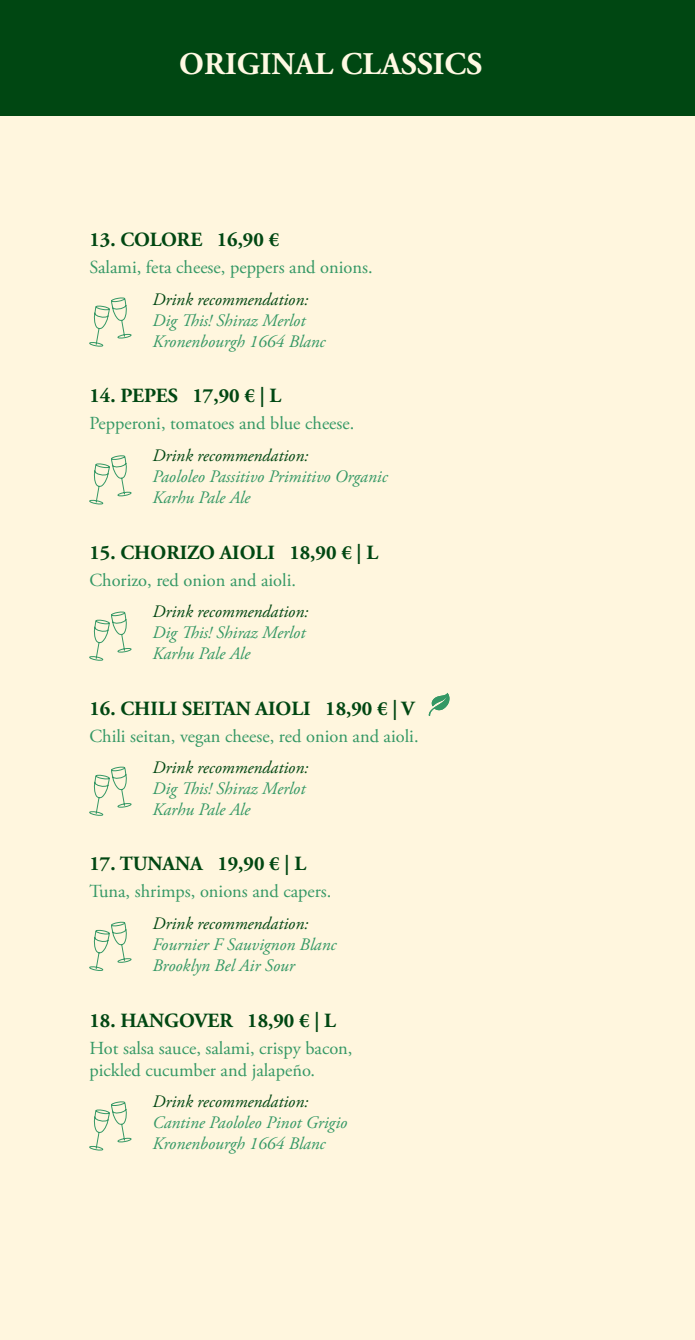
<style>
.page{position:relative;width:695px;height:1340px;background:#fff}
.page>*{position:absolute;margin:0;border:0;box-sizing:border-box;transform-origin:0 0}
.t1{font:700 31.5px "Adobe Garamond Pro";color:#fff9e3}
.t2{font:700 20.12px "Adobe Garamond Pro";color:#004712}
.t3{font:18.38px/22.1px "Adobe Garamond Pro";color:#349865}
.t4{font:italic 17.5px/21px "Adobe Garamond Pro";color:#349865}
.t5{font:italic 17.5px "Adobe Garamond Pro";color:#004712}
</style>
<div class="page">
<div style="left:0;top:0;width:694px;height:1339px;background:#fff6de"></div>
<div style="left:0;top:0;width:694px;height:116px;background:#004712"></div>
<svg style="left:89px;top:455px;width:43px;height:49px"></svg>
<svg style="left:89px;top:611px;width:43px;height:49px"></svg>
<svg style="left:89px;top:766px;width:43px;height:49px"></svg>
<svg style="left:89px;top:921px;width:43px;height:49px"></svg>
<svg style="left:89px;top:297px;width:43px;height:49px"></svg>
<svg style="left:89px;top:1101px;width:43px;height:49px"></svg>
<svg style="left:428px;top:692px;width:21px;height:24px"></svg>
<h1 class="t1" style="left:179px;top:46px;width:304px">ORIGINAL CLASSICS</h1>
<p class="t2" style="left:89px;top:228px;width:191px">13. COLORE 16,90 €</p>
<p class="t3" style="left:89px;top:257px;width:285px">Salami, feta cheese, peppers and onions.</p>
<p class="t5" style="left:152px;top:288px;width:157px">Drink recommendation:</p>
<p class="t4" style="left:152px;top:310px;width:174px">Dig This! Shiraz Merlot<br>Kronenbourgh 1664 Blanc</p>
<p class="t2" style="left:89px;top:384px;width:193px">14. PEPES 17,90 € | L</p>
<p class="t3" style="left:89px;top:413px;width:266px">Pepperoni, tomatoes and blue cheese.</p>
<p class="t5" style="left:152px;top:445px;width:157px">Drink recommendation:</p>
<p class="t4" style="left:152px;top:466px;width:237px">Paololeo Passitivo Primitivo Organic<br>Karhu Pale Ale</p>
<p class="t2" style="left:89px;top:540px;width:290px">15. CHORIZO AIOLI 18,90 € | L</p>
<p class="t3" style="left:89px;top:569px;width:208px">Chorizo, red onion and aioli.</p>
<p class="t5" style="left:152px;top:601px;width:157px">Drink recommendation:</p>
<p class="t4" style="left:152px;top:622px;width:154px">Dig This! Shiraz Merlot<br>Karhu Pale Ale</p>
<p class="t2" style="left:89px;top:696px;width:326px">16. CHILI SEITAN AIOLI 18,90 € | V</p>
<p class="t3" style="left:89px;top:725px;width:330px">Chili seitan, vegan cheese, red onion and aioli.</p>
<p class="t5" style="left:152px;top:757px;width:157px">Drink recommendation:</p>
<p class="t4" style="left:152px;top:778px;width:154px">Dig This! Shiraz Merlot<br>Karhu Pale Ale</p>
<p class="t2" style="left:89px;top:852px;width:218px">17. TUNANA 19,90 € | L</p>
<p class="t3" style="left:89px;top:881px;width:243px">Tuna, shrimps, onions and capers.</p>
<p class="t5" style="left:152px;top:913px;width:157px">Drink recommendation:</p>
<p class="t4" style="left:152px;top:934px;width:185px">Fournier F Sauvignon Blanc<br>Brooklyn Bel Air Sour</p>
<p class="t2" style="left:89px;top:1008px;width:248px">18. HANGOVER 18,90 € | L</p>
<p class="t3" style="left:89px;top:1037px;width:264px">Hot salsa sauce, salami, crispy bacon, pickled cucumber and jalapeño.</p>
<p class="t5" style="left:152px;top:1091px;width:157px">Drink recommendation:</p>
<p class="t4" style="left:152px;top:1112px;width:196px">Cantine Paololeo Pinot Grigio<br>Kronenbourgh 1664 Blanc</p>
</div>
